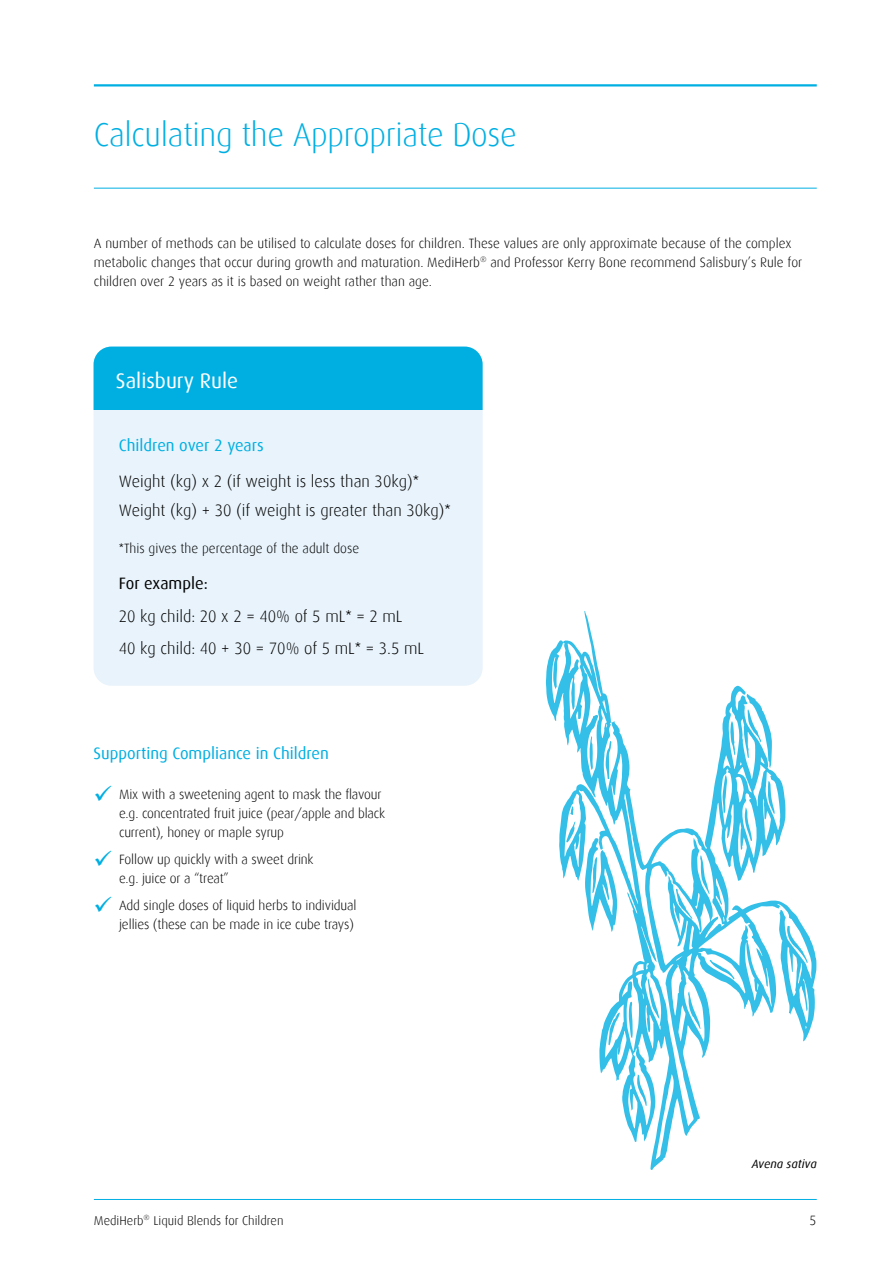
<style>
.page{position:relative;width:893px;height:1263px;background:#fff}
.page>*{position:absolute;margin:0;border:0;box-sizing:border-box;transform-origin:0 0}
.t1{font:300 33px "Dax";letter-spacing:-.01em;color:#00afe2}
.t2{font:21px "Dax";color:#fff}
.t3{font:300 16.5px/32.5px "Dax";color:#000}
.t4{font:16.5px "Dax";color:#00afe2}
.t5{font:300 13.5px/18.8px "Dax";letter-spacing:-.005em;color:#000}
.t6{font:300 12.75px "Dax";color:#000}
.t7{font:italic 12px "Dax";color:#000}
.s1{font-family:"Helvetica"}
.s2{font-weight:400}
</style>
<div class="page">
<hr style="left:94px;top:84px;width:723px;height:2px;background:#00afe2">
<hr style="left:94px;top:188px;width:723px;height:1px;background:#00afe2">
<div style="left:94px;top:347px;width:389px;height:339px;background:#e8f3fb;border-radius:18px"></div>
<div style="left:94px;top:347px;width:389px;height:62px;background:#00afe2"></div>
<svg style="left:546px;top:611px;width:270px;height:559px"></svg>
<svg style="left:787px;top:926px;width:21px;height:37px"></svg>
<svg style="left:606px;top:741px;width:6px;height:38px"></svg>
<svg style="left:585px;top:838px;width:33px;height:94px"></svg>
<svg style="left:746px;top:694px;width:26px;height:74px"></svg>
<svg style="left:700px;top:855px;width:9px;height:39px"></svg>
<svg style="left:676px;top:889px;width:16px;height:30px"></svg>
<svg style="left:589px;top:736px;width:4px;height:34px"></svg>
<svg style="left:688px;top:991px;width:13px;height:38px"></svg>
<svg style="left:637px;top:1074px;width:10px;height:32px"></svg>
<svg style="left:629px;top:1002px;width:4px;height:36px"></svg>
<svg style="left:710px;top:960px;width:24px;height:19px"></svg>
<svg style="left:744px;top:807px;width:8px;height:34px"></svg>
<svg style="left:566px;top:821px;width:9px;height:21px"></svg>
<svg style="left:570px;top:806px;width:4px;height:9px"></svg>
<svg style="left:768px;top:781px;width:7px;height:33px"></svg>
<svg style="left:608px;top:1012px;width:12px;height:33px"></svg>
<svg style="left:648px;top:978px;width:11px;height:41px"></svg>
<svg style="left:730px;top:721px;width:5px;height:34px"></svg>
<svg style="left:722px;top:775px;width:5px;height:38px"></svg>
<hr style="left:94px;top:1199px;width:723px;height:1px;background:#00afe2">
<h1 class="t1" style="left:94px;top:117px;width:425px">Calculating the Appropriate Dose</h1>
<p class="t5" style="left:94px;top:234px;width:710px">A number of methods can be utilised to calculate doses for children. These values are only approximate because of the complex metabolic changes that occur during growth and maturation. MediHerb<sup>®</sup> and Professor Kerry Bone recommend Salisbury’s Rule for children over 2 years as it is based on weight rather than age.</p>
<h2 class="t2" style="left:116px;top:369px;width:124px">Salisbury Rule</h2>
<p class="t4" style="left:119px;top:436px;width:146px">Children over 2 years</p>
<p class="t3" style="left:119px;top:468px;width:334px;line-height:28.3px">Weight (kg) x 2 (if weight is less than 30kg)<span class="s1">*<br></span>Weight (kg) + 30 (if weight is greater than 30kg)<span class="s1">*</span></p>
<p class="t5" style="left:119px;top:539px;width:242px"><span class="s1">*</span>This gives the percentage of the adult dose</p>
<p class="t3" style="left:119px;top:568px;width:307px"><span class="s2">For example:<br></span>20 kg child: 20 x 2 = 40% of 5 mL<span class="s1">*</span> = 2 mL<br>40 kg child: 40 + 30 = 70% of 5 mL<span class="s1">*</span> = 3.5 mL</p>
<p class="t4" style="left:94px;top:744px;width:237px">Supporting Compliance in Children</p>
<p class="t5" style="left:119px;top:785px;width:268px">Mix with a sweetening agent to mask the flavour e.g. concentrated fruit juice (pear/apple and black current), honey or maple syrup</p>
<p class="t5" style="left:119px;top:850px;width:196px">Follow up quickly with a sweet drink e.g. juice or a “treat”</p>
<p class="t5" style="left:119px;top:896px;width:239px">Add single doses of liquid herbs to individual jellies (these can be made in ice cube trays)</p>
<p class="t7" style="left:752px;top:1157px;width:67px">Avena sativa</p>
<p class="t6" style="left:94px;top:1213px;width:191px">MediHerb<sup>®</sup> Liquid Blends for Children</p>
<p class="t5" style="left:809px;top:1211px;width:8px">5</p>
</div>
